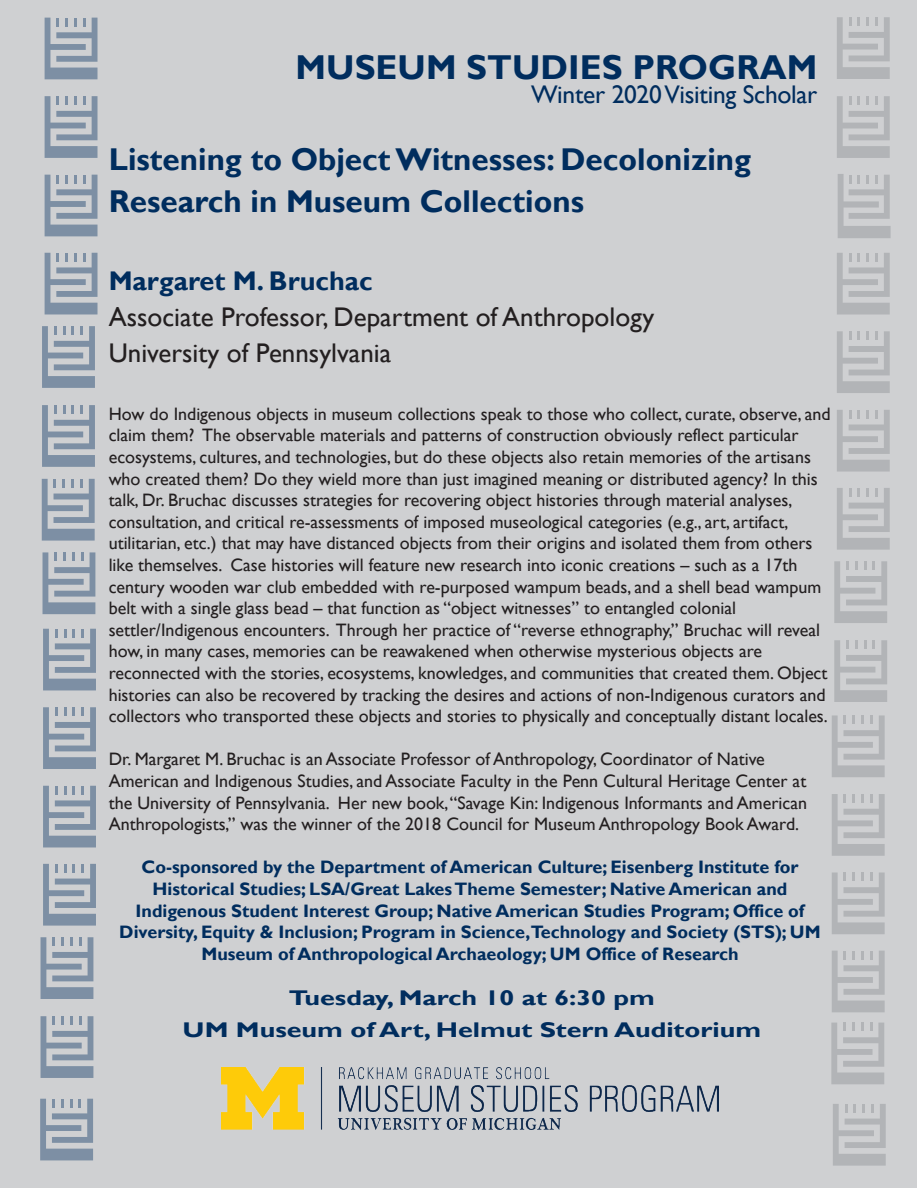
<style>
.page{position:relative;width:918px;height:1188px;background:#fff}
.page>*{position:absolute;margin:0;border:0;box-sizing:border-box;transform-origin:0 0}
.t1{font:700 34.5px "Gill Sans";color:#002d5e}
.t2{font:700 31.5px/42px "Gill Sans";color:#002d5e}
.t3{font:27px/36px "Gill Sans";color:#231f20}
.t4{font:700 27px "Gill Sans";color:#002d5e}
.t5{font:25.5px "Gill Sans";letter-spacing:-.01em;color:#002d5e}
.t6{font:700 21.3px/31.5px "Gill Sans";color:#002d5e;text-align:center;scale:1.26 1}
.t7{font:18px/21.6px "Gill Sans";color:#231f20}
.t8{font:700 18px/21.6px "Gill Sans";color:#002d5e;text-align:center}
</style>
<div class="page">
<div style="left:0;top:0;width:917px;height:1188px;background:#cfd0d2"></div>
<svg style="left:837px;top:17px;width:53px;height:62px"></svg>
<svg style="left:837px;top:96px;width:53px;height:62px"></svg>
<svg style="left:838px;top:174px;width:53px;height:64px"></svg>
<svg style="left:837px;top:253px;width:53px;height:62px"></svg>
<svg style="left:837px;top:331px;width:53px;height:62px"></svg>
<svg style="left:837px;top:410px;width:53px;height:62px"></svg>
<svg style="left:837px;top:488px;width:53px;height:62px"></svg>
<svg style="left:834px;top:561px;width:53px;height:62px"></svg>
<svg style="left:834px;top:640px;width:53px;height:62px"></svg>
<svg style="left:832px;top:715px;width:53px;height:62px"></svg>
<svg style="left:832px;top:794px;width:53px;height:62px"></svg>
<svg style="left:832px;top:873px;width:53px;height:61px"></svg>
<svg style="left:832px;top:951px;width:53px;height:61px"></svg>
<svg style="left:831px;top:1023px;width:53px;height:61px"></svg>
<svg style="left:45px;top:18px;width:53px;height:61px"></svg>
<svg style="left:45px;top:96px;width:53px;height:62px"></svg>
<svg style="left:45px;top:175px;width:53px;height:61px"></svg>
<svg style="left:45px;top:253px;width:53px;height:61px"></svg>
<svg style="left:42px;top:326px;width:53px;height:62px"></svg>
<svg style="left:42px;top:405px;width:53px;height:62px"></svg>
<svg style="left:42px;top:479px;width:53px;height:62px"></svg>
<img style="left:222px;top:1068px;width:496px;height:61px">
<svg style="left:43px;top:552px;width:52px;height:62px"></svg>
<svg style="left:43px;top:629px;width:53px;height:61px"></svg>
<svg style="left:43px;top:707px;width:53px;height:62px"></svg>
<svg style="left:43px;top:786px;width:53px;height:61px"></svg>
<svg style="left:43px;top:864px;width:53px;height:62px"></svg>
<svg style="left:41px;top:937px;width:52px;height:62px"></svg>
<svg style="left:41px;top:1016px;width:52px;height:62px"></svg>
<svg style="left:40px;top:1099px;width:53px;height:61px"></svg>
<svg style="left:833px;top:1104px;width:53px;height:62px"></svg>
<h1 class="t1" style="left:296px;top:47px;width:523px">MUSEUM STUDIES PROGRAM</h1>
<h3 class="t5" style="left:531px;top:80px;width:288px">Winter 2020 Visiting Scholar</h3>
<h2 class="t2" style="left:109px;top:139px;width:644px">Listening to Object Witnesses: Decolonizing<br>Research in Museum Collections</h2>
<h3 class="t4" style="left:109px;top:265px;width:265px">Margaret M. Bruchac</h3>
<h3 class="t3" style="left:109px;top:300px;width:547px">Associate Professor, Department of Anthropology<br>University of Pennsylvania</h3>
<p class="t7" style="left:109px;top:403px;width:724px">How do Indigenous objects in museum collections speak to those who collect, curate, observe, and claim them? The observable materials and patterns of construction obviously reflect particular ecosystems, cultures, and technologies, but do these objects also retain memories of the artisans who created them? Do they wield more than just imagined meaning or distributed agency? In this talk, Dr. Bruchac discusses strategies for recovering object histories through material analyses, consultation, and critical re-assessments of imposed museological categories (e.g., art, artifact, utilitarian, etc.) that may have distanced objects from their origins and isolated them from others like themselves. Case histories will feature new research into iconic creations – such as a 17th century wooden war club embedded with re-purposed wampum beads, and a shell bead wampum belt with a single glass bead – that function as “object witnesses” to entangled colonial settler/Indigenous encounters. Through her practice of “reverse ethnography,” Bruchac will reveal how, in many cases, memories can be reawakened when otherwise mysterious objects are reconnected with the stories, ecosystems, knowledges, and communities that created them. Object histories can also be recovered by tracking the desires and actions of non-Indigenous curators and collectors who transported these objects and stories to physically and conceptually distant locales.</p>
<p class="t7" style="left:109px;top:749px;width:700px">Dr. Margaret M. Bruchac is an Associate Professor of Anthropology, Coordinator of Native American and Indigenous Studies, and Associate Faculty in the Penn Cultural Heritage Center at the University of Pennsylvania. Her new book, “Savage Kin: Indigenous Informants and American Anthropologists,” was the winner of the 2018 Council for Museum Anthropology Book Award.</p>
<p class="t8" style="left:119px;top:857px;width:703px">Co-sponsored by the Department of American Culture; Eisenberg Institute for Historical Studies; LSA/Great Lakes Theme Semester; Native American and Indigenous Student Interest Group; Native American Studies Program; Office of Diversity, Equity &amp; Inclusion; Program in Science,Technology and Society (STS); UM Museum of Anthropological Archaeology; UM Office of Research</p>
<p class="t6" style="left:183px;top:983px;width:461px">Tuesday, March 10 at 6:30 pm<br>UM Museum of Art, Helmut Stern Auditorium</p>
</div>
